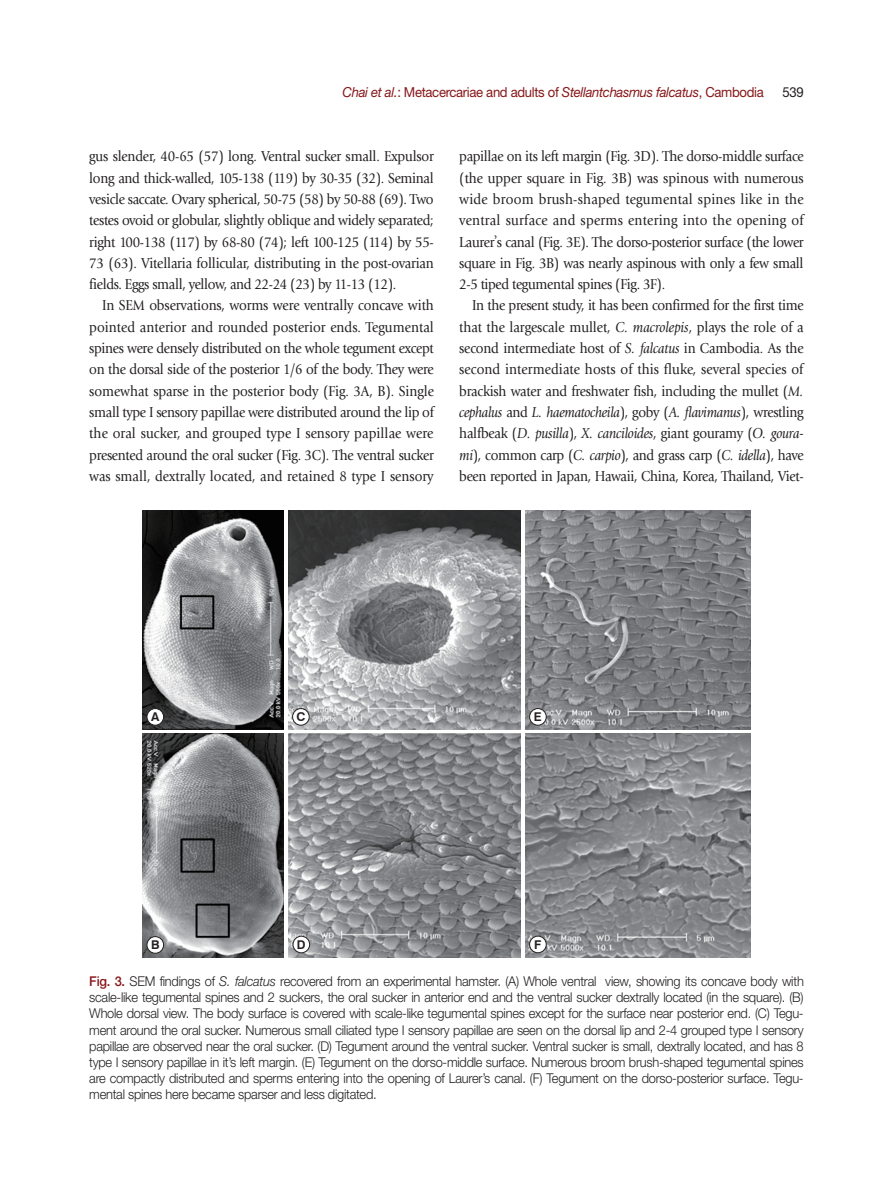
<style>
.page{position:relative;width:893px;height:1191px;background:#fff}
.page>*{position:absolute;margin:0;border:0;box-sizing:border-box;transform-origin:0 0}
.본문{font:15px/21.3px "Giovanni Std";letter-spacing:-.025em;color:#231f20;text-align:justify;scale:.9 1}
.하시라{font:13.8px "Helvetica Neue LT Std";letter-spacing:-.025em;color:#88181b;scale:.95 1}
.하시라-2{font:13.8px "Helvetica Neue LT Std";color:#231f20;scale:.95 1}
.표_제목__그림_설명{font:300 13.5px/16.2px "Helvetica Neue LT Std";letter-spacing:-.02em;color:#231f20;text-align:justify;scale:.95 1}
.t1{font:700 12.15px "Swiss 721 BT";color:#231f20}
.s1{font-style:italic}
.s2{font-family:"Minion Pro"}
.s3{font-weight:500;color:#88181b}
</style>
<div class="page">
<img style="left:143px;top:510px;width:141px;height:219px">
<img style="left:143px;top:734px;width:141px;height:223px">
<img style="left:288px;top:734px;width:233px;height:223px">
<img style="left:525px;top:734px;width:225px;height:223px">
<img style="left:288px;top:511px;width:233px;height:218px">
<img style="left:525px;top:511px;width:225px;height:218px">
<div style="left:147px;top:708px;width:17px;height:17px;background:#fff;border-radius:50%"></div>
<div style="left:147px;top:708px;width:17px;height:17px;border:1px solid #231f20;border-radius:50%"></div>
<div style="left:147px;top:936px;width:17px;height:17px;background:#fff;border-radius:50%"></div>
<div style="left:147px;top:936px;width:17px;height:17px;border:1px solid #231f20;border-radius:50%"></div>
<div style="left:293px;top:708px;width:16px;height:17px;background:#fff;border-radius:50%"></div>
<div style="left:292px;top:708px;width:17px;height:17px;border:1px solid #231f20;border-radius:50%"></div>
<div style="left:293px;top:936px;width:17px;height:16px;background:#fff;border-radius:50%"></div>
<div style="left:293px;top:936px;width:17px;height:17px;border:1px solid #231f20;border-radius:50%"></div>
<div style="left:530px;top:708px;width:16px;height:17px;background:#fff;border-radius:50%"></div>
<div style="left:529px;top:708px;width:17px;height:17px;border:1px solid #231f20;border-radius:50%"></div>
<div style="left:530px;top:936px;width:16px;height:16px;background:#fff;border-radius:50%"></div>
<div style="left:529px;top:936px;width:17px;height:17px;border:1px solid #231f20;border-radius:50%"></div>
<p class="하시라" style="left:343px;top:83px;width:445px"><span class="s1">Chai et al.</span>: Metacercariae and adults of <span class="s1">Stellantchasmus falcatus</span>, Cambodia</p>
<p class="하시라-2" style="left:782px;top:83px;width:24px">539</p>
<p class="본문" style="left:89px;top:146px;width:384px">gus slender, 40-65 (57) long. Ventral sucker small. Expulsor long and thick-walled, 105-138 (119) by 30-35 (32). Seminal vesicle saccate. Ovary spherical, 50-75 (58) by 50-88 (69). Two testes ovoid or globular, slightly oblique and widely separated; right 100-138 (117) by 68-80 (74); left 100-125 (114) by 55- 73 (63). Vitellaria follicular, distributing in the post-ovarian fields. Eggs small, yellow, and 22-24 (23) by 11-13 (12).</p>
<p class="본문" style="left:89px;top:295px;width:384px;text-indent:13px">In SEM observations, worms were ventrally concave with pointed anterior and rounded posterior ends. Tegumental spines were densely distributed on the whole tegument except on the dorsal side of the posterior 1/6 of the body. They were somewhat sparse in the posterior body (Fig. 3A, B). Single small type I sensory papillae were distributed around the lip of the oral sucker, and grouped type I sensory papillae were presented around the oral sucker (Fig. 3C). The ventral sucker was small, dextrally located, and retained 8 type I sensory</p>
<p class="본문" style="left:459px;top:146px;width:384px">papillae on its left margin (Fig. 3D). The dorso-middle surface (the upper square in Fig. 3B) was spinous with numerous wide broom brush-shaped tegumental spines like in the ventral surface and sperms entering into the opening of Laurer<span class="s2">’</span>s canal (Fig. 3E). The dorso-posterior surface (the lower square in Fig. 3B) was nearly aspinous with only a few small 2-5 tiped tegumental spines (Fig. 3F).</p>
<p class="본문" style="left:459px;top:295px;width:384px;text-indent:13px">In the present study, it has been confirmed for the first time that the largescale mullet, <span class="s1">C. macrolepis</span>, plays the role of a second intermediate host of <span class="s1">S. falcatus</span> in Cambodia. As the second intermediate hosts of this fluke, several species of brackish water and freshwater fish, including the mullet (<span class="s1">M. cephalus</span> and <span class="s1">L. haematocheila</span>), goby (<span class="s1">A. flavimanus</span>), wrestling halfbeak (<span class="s1">D. pusilla</span>), <span class="s1">X. canciloides</span>, giant gouramy (<span class="s1">O. goura&shy;mi</span>), common carp (<span class="s1">C. carpio</span>), and grass carp (<span class="s1">C. idella</span>), have been reported in Japan, Hawaii, China, Korea, Thailand, Viet-</p>
<p class="t1" style="left:151px;top:709px;width:10px">A</p>
<p class="t1" style="left:151px;top:937px;width:10px">B</p>
<p class="t1" style="left:296px;top:709px;width:10px">C</p>
<p class="t1" style="left:297px;top:937px;width:10px">D</p>
<p class="t1" style="left:534px;top:709px;width:9px">E</p>
<p class="t1" style="left:534px;top:937px;width:9px">F</p>
<p class="표_제목__그림_설명" style="left:89px;top:972px;width:754px"><span class="s3">Fig. 3.</span> SEM findings of <span class="s1">S. falcatus</span> recovered from an experimental hamster. (A) Whole ventral view, showing its concave body with scale-like tegumental spines and 2 suckers, the oral sucker in anterior end and the ventral sucker dextrally located (in the square). (B)<br>Whole dorsal view. The body surface is covered with scale-like tegumental spines except for the surface near posterior end. (C) Tegu&shy;ment around the oral sucker. Numerous small ciliated type I sensory papillae are seen on the dorsal lip and 2-4 grouped type I sensory papillae are observed near the oral sucker. (D) Tegument around the ventral sucker. Ventral sucker is small, dextrally located, and has 8 type I sensory papillae in it’s left margin. (E) Tegument on the dorso-middle surface. Numerous broom brush-shaped tegumental spines are compactly distributed and sperms entering into the opening of Laurer’s canal. (F) Tegument on the dorso-posterior surface. Tegu&shy;mental spines here became sparser and less digitated.</p>
</div>
